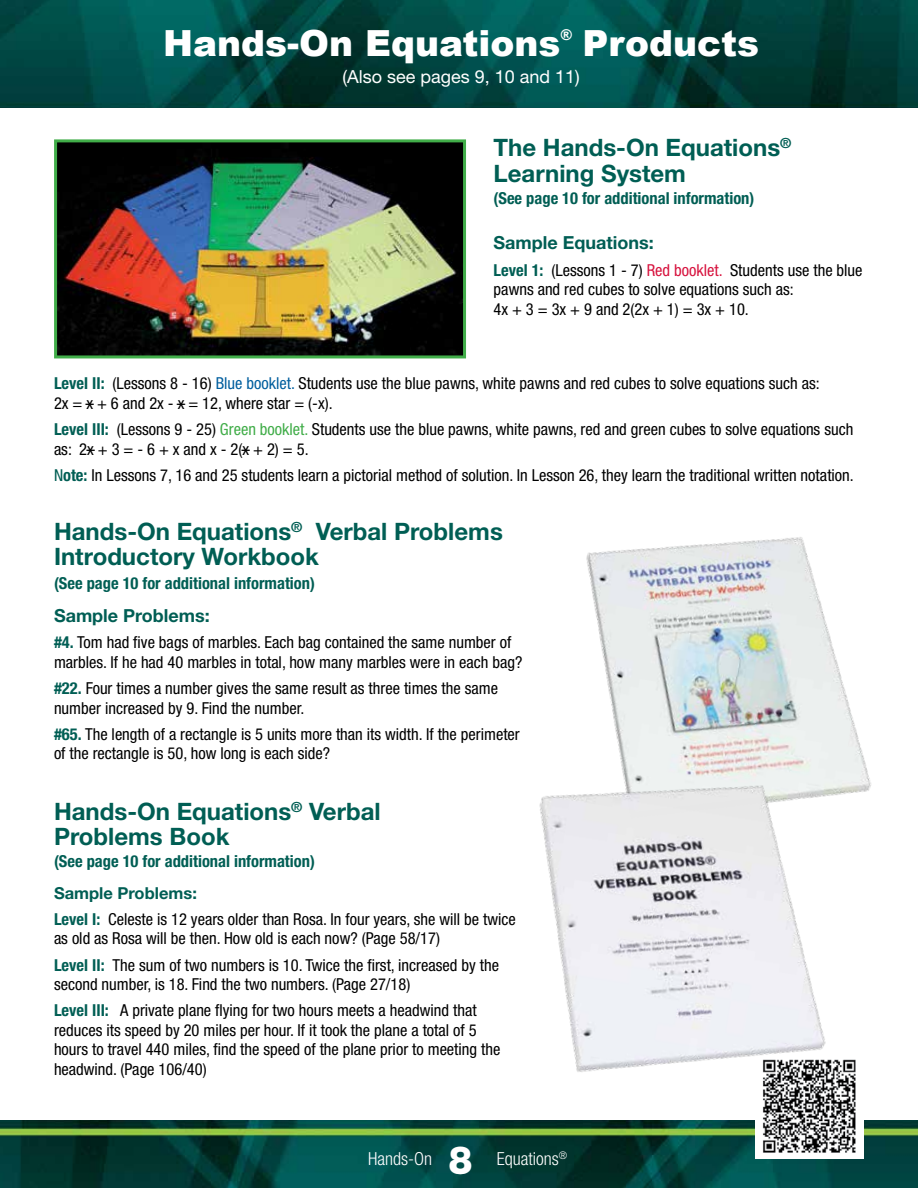
<style>
.page{position:relative;width:918px;height:1188px;background:#fff}
.page>*{position:absolute;margin:0;border:0;box-sizing:border-box;transform-origin:0 0}
.t1{font:900 39px "Helvetica Neue LT Std";color:#fff;scale:.9 1}
.t2{font:900 36px "Arial";color:#fff}
.t3{font:700 24px/25.5px "Helvetica Neue LT Std";color:#005e54}
.t4{font:700 18px "Helvetica Neue LT Std";color:#005e54}
.t5{font:18px "Helvetica Neue LT Std";color:#fff}
.t6{font:300 condensed 18px "Helvetica Neue LT Std";color:#fff}
.t7{font:condensed 16.5px/19.5px "Helvetica Neue LT Std";color:#000}
.t8{font:700 condensed 16.5px "Helvetica Neue LT Std";color:#005e54}
.t9{font:condensed 16.5px "Helvetica Neue LT Std";color:#000;scale:2.05 1}
.t10{font:900 14.85px "Arial";color:#fff}
.s1{font-weight:700;color:#005e54}
.s2{color:#d7143f}
.s3{color:#005e9e}
.s4{color:#41ad49}
.s5{color:#005e54}
.s6{font-weight:700;font-stretch:normal;color:#005e54}
</style>
<div class="page">
<img style="left:0;top:1121px;width:918px;height:67px">
<img style="left:755px;top:1117px;width:109px;height:42px">
<img style="left:0;top:0;width:918px;height:108px">
<img style="left:58px;top:143px;width:404px;height:211px">
<div style="left:54px;top:139px;width:412px;height:219px;border:3px solid #41ad49"></div>
<img style="left:586px;top:537px;width:274px;height:207px">
<img style="left:539px;top:744px;width:332px;height:373px">
<h2 class="t2" style="left:163px;top:17px;width:399px">Hands-On Equations</h2>
<p class="t10" style="left:561px;top:23px;width:13px">®</p>
<h2 class="t2" style="left:583px;top:17px;width:178px">Products</h2>
<p class="t5" style="left:342px;top:65px;width:239px">(Also see pages 9, 10 and 11)</p>
<h3 class="t3" style="left:494px;top:135px;width:299px">The Hands-On Equations<sup>®<br></sup>Learning System</h3>
<p class="t8" style="left:494px;top:189px;width:262px">(See page 10 for additional information)</p>
<p class="t4" style="left:494px;top:232px;width:162px">Sample Equations:</p>
<p class="t7" style="left:494px;top:260px;width:371px"><span class="s1">Level 1:</span> (Lessons 1 - 7) <span class="s2">Red booklet.</span> Students use the blue pawns and red cubes to solve equations such as:<br>4x + 3 = 3x + 9 and 2(2x + 1) = 3x + 10.</p>
<p class="t7" style="left:54px;top:374px;width:767px"><span class="s1">Level II:</span> (Lessons 8 - 16) <span class="s3">Blue booklet.</span> Students use the blue pawns, white pawns and red cubes to solve equations such as:<br>2x = x + 6 and 2x - x = 12, where star = (-x).</p>
<p class="t7" style="left:54px;top:420px;width:801px"><span class="s1">Level III:</span> (Lessons 9 - 25) <span class="s4">Green booklet.</span> Students use the blue pawns, white pawns, red and green cubes to solve equations such as: 2x + 3 = - 6 + x and x - 2(x + 2) = 5.</p>
<p class="t7" style="left:54px;top:465px;width:801px"><span class="s5">N</span><span class="s1">ote:</span> In Lessons 7, 16 and 25 students learn a pictorial method of solution. In Lesson 26, they learn the traditional written notation.</p>
<p class="t9" style="left:84px;top:394px;width:7px">-</p>
<p class="t9" style="left:175px;top:394px;width:7px">-</p>
<p class="t9" style="left:85px;top:440px;width:7px">-</p>
<p class="t9" style="left:240px;top:440px;width:7px">-</p>
<h3 class="t3" style="left:54px;top:518px;width:450px">Hands-On Equations<sup>®</sup> Verbal Problems<br>Introductory Workbook</h3>
<p class="t8" style="left:54px;top:573px;width:262px">(See page 10 for additional information)</p>
<p class="t4" style="left:54px;top:604px;width:157px">Sample Problems:</p>
<p class="t7" style="left:54px;top:633px;width:470px"><span class="s1">#4.</span> Tom had five bags of marbles. Each bag contained the same number of marbles. If he had 40 marbles in total, how many marbles were in each bag?</p>
<p class="t7" style="left:54px;top:678px;width:446px"><span class="s1">#22.</span> Four times a number gives the same result as three times the same number increased by 9. Find the number.</p>
<p class="t7" style="left:54px;top:724px;width:467px"><span class="s1">#65.</span> The length of a rectangle is 5 units more than its width. If the perimeter of the rectangle is 50, how long is each side?</p>
<h3 class="t3" style="left:54px;top:798px;width:328px">Hands-On Equations<sup>®</sup> Verbal<br>Problems Book</h3>
<p class="t8" style="left:54px;top:852px;width:262px">(See page 10 for additional information)</p>
<p class="t7" style="left:54px;top:880px;width:463px;line-height:26.2px"><span class="s6">Sample Problems:<br></span><span class="s1">Level I:</span> Celeste is 12 years older than Rosa. In four years, she will be twice</p>
<p class="t7" style="left:54px;top:925px;width:447px;line-height:26.2px">as old as Rosa will be then. How old is each now? (Page 58/17)<br><span class="s1">Level II:</span> The sum of two numbers is 10. Twice the first, increased by the</p>
<p class="t7" style="left:54px;top:971px;width:424px;line-height:26.2px">second number, is 18. Find the two numbers. (Page 27/18)<br><span class="s1">Level III:</span> A private plane flying for two hours meets a headwind that</p>
<p class="t7" style="left:54px;top:1020px;width:448px">reduces its speed by 20 miles per hour. If it took the plane a total of 5 hours to travel 440 miles, find the speed of the plane prior to meeting the headwind. (Page 106/40)</p>
<h1 class="t1" style="left:449px;top:1137px;width:28px">8</h1>
<p class="t6" style="left:368px;top:1148px;width:65px">Hands-On</p>
<p class="t6" style="left:497px;top:1148px;width:72px">Equations<sup>®</sup></p>
</div>
